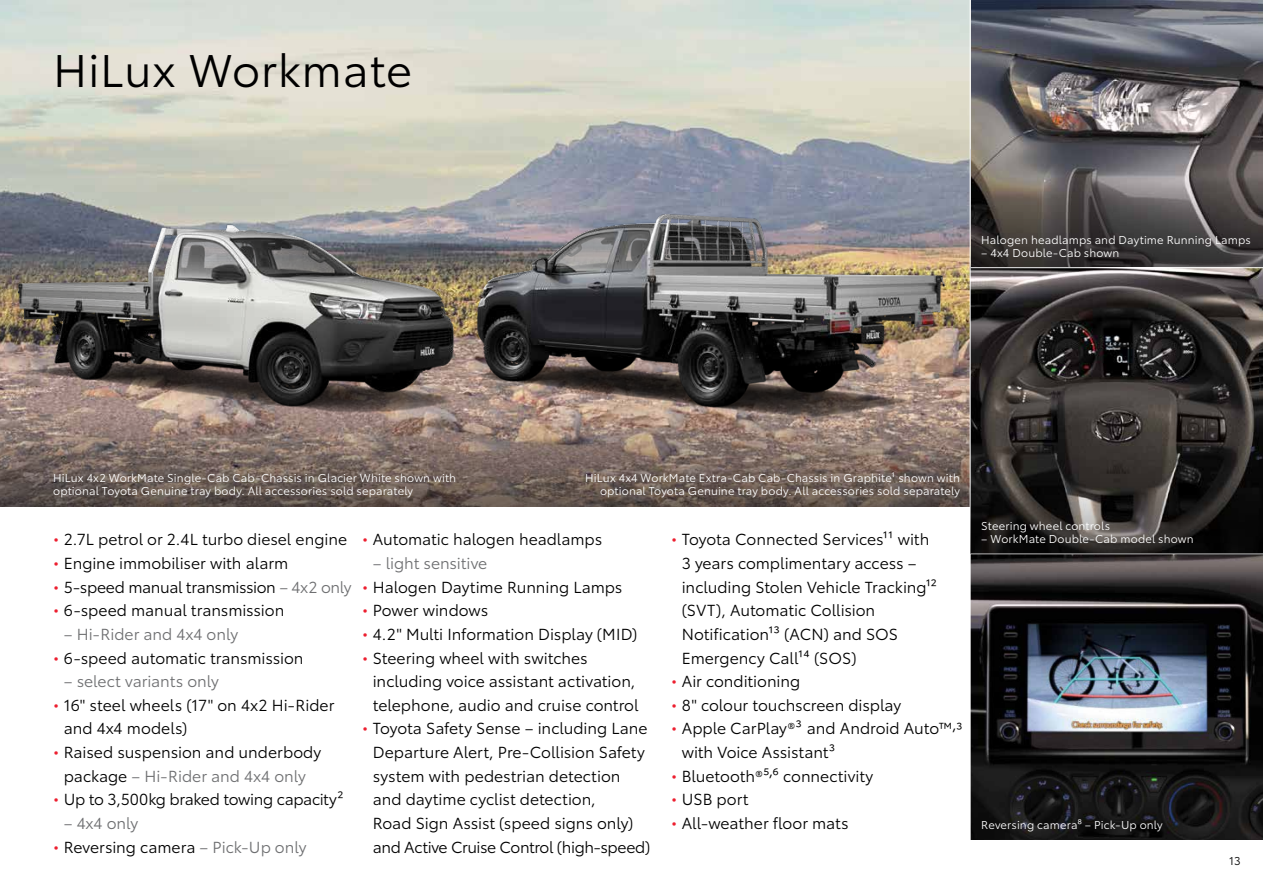
<style>
.page{position:relative;width:1263px;height:893px;background:#fff}
.page>*{position:absolute;margin:0;border:0;box-sizing:border-box;transform-origin:0 0}
.t1{font:45px "Toyota Type";letter-spacing:.015em;color:#000}
.t2{font:15.75px/23.7px "Toyota Type";letter-spacing:-.005em;color:#000}
.t3{font:15.75px "Toyota Type";letter-spacing:-.005em;color:#6e6f71}
.t4{font:15.75px "Toyota Type";letter-spacing:-.025em;color:#000}
.t5{font:11.25px/13.5px "Toyota Type";letter-spacing:.01em;color:#fff}
.t6{font:11.25px "Toyota Type";color:#000}
.s1{color:#ed1f30}
.s2{color:#6e6f71}
</style>
<div class="page">
<img style="left:971px;top:0;width:292px;height:191px">
<img style="left:0;top:0;width:969px;height:410px">
<svg style="left:0;top:410px;width:969px;height:97px;background:#64564f"></svg>
<svg style="left:971px;top:191px;width:292px;height:76px;background:#454140"></svg>
<svg style="left:971px;top:554px;width:292px;height:286px;background:#333439"></svg>
<svg style="left:971px;top:268px;width:292px;height:209px;background:#3b3735"></svg>
<svg style="left:971px;top:477px;width:292px;height:77px;background:#282624"></svg>
<img style="left:0;top:159px;width:379px;height:321px">
<img style="left:379px;top:159px;width:568px;height:321px">
<h1 class="t1" style="left:53px;top:38px;width:360px">HiLux Workmate</h1>
<p class="t5" style="left:981px;top:232px;width:271px">Halogen headlamps and Daytime Running Lamps</p>
<p class="t5" style="left:981px;top:245px;width:140px">– 4x4 Double-Cab shown</p>
<p class="t5" style="left:53px;top:470px;width:404px">HiLux 4x2 WorkMate Single-Cab Cab-Chassis in Glacier White shown with optional Toyota Genuine tray body. All accessories sold separately</p>
<p class="t5" style="left:585px;top:470px;width:376px;text-align:right">HiLux 4x4 WorkMate Extra-Cab Cab-Chassis in Graphite¹ shown with optional Toyota Genuine tray body. All accessories sold separately</p>
<p class="t2" style="left:53px;top:527px;width:295px"><span class="s1">•</span> 2.7L petrol or 2.4L turbo diesel engine</p>
<p class="t2" style="left:53px;top:550px;width:237px"><span class="s1">•</span> Engine immobiliser with alarm</p>
<p class="t4" style="left:53px;top:575px;width:300px"><span class="s1">•</span> 5-speed manual transmission <span class="s2">– 4x2 only</span></p>
<p class="t2" style="left:53px;top:598px;width:233px"><span class="s1">•</span> 6-speed manual transmission</p>
<p class="t3" style="left:64px;top:623px;width:176px">– Hi-Rider and 4x4 only</p>
<p class="t2" style="left:53px;top:645px;width:252px"><span class="s1">•</span> 6-speed automatic transmission</p>
<p class="t3" style="left:64px;top:670px;width:157px">– select variants only</p>
<p class="t2" style="left:64px;top:692px;width:272px;text-indent:-11px"><span class="s1">•</span> 16" steel wheels (17" on 4x2 Hi-Rider and 4x4 models)</p>
<p class="t2" style="left:53px;top:739px;width:270px;text-align:center"><span class="s1">•</span> Raised suspension and underbody package <span class="s2">– Hi-Rider and 4x4 only</span></p>
<p class="t2" style="left:53px;top:787px;width:292px"><span class="s1">•</span> Up to 3,500kg braked towing capacity²</p>
<p class="t3" style="left:64px;top:812px;width:76px">– 4x4 only</p>
<p class="t2" style="left:53px;top:834px;width:255px"><span class="s1">•</span> Reversing camera <span class="s2">– Pick-Up only</span></p>
<p class="t2" style="left:362px;top:527px;width:242px"><span class="s1">•</span> Automatic halogen headlamps</p>
<p class="t3" style="left:373px;top:552px;width:116px">– light sensitive</p>
<p class="t2" style="left:362px;top:574px;width:262px"><span class="s1">•</span> Halogen Daytime Running Lamps</p>
<p class="t2" style="left:362px;top:598px;width:128px"><span class="s1">•</span> Power windows</p>
<p class="t2" style="left:362px;top:621px;width:277px"><span class="s1">•</span> 4.2" Multi Information Display (MID)</p>
<p class="t2" style="left:373px;top:645px;width:267px;text-indent:-11px"><span class="s1">•</span> Steering wheel with switches including voice assistant activation, telephone, audio and cruise control</p>
<p class="t2" style="left:373px;top:716px;width:279px;text-indent:-11px"><span class="s1">•</span> Toyota Safety Sense – including Lane Departure Alert, Pre-Collision Safety system with pedestrian detection and daytime cyclist detection,<br>Road Sign Assist (speed signs only) and Active Cruise Control (high-speed)</p>
<p class="t2" style="left:682px;top:527px;width:257px;text-indent:-11px"><span class="s1">•</span> Toyota Connected Services¹¹ with<br>3 years complimentary access – including Stolen Vehicle Tracking¹² (SVT), Automatic Collision<br>Notification¹³ (ACN) and SOS<br>Emergency Call¹⁴ (SOS)</p>
<p class="t2" style="left:671px;top:668px;width:131px"><span class="s1">•</span> Air conditioning</p>
<p class="t2" style="left:671px;top:692px;width:232px"><span class="s1">•</span> 8" colour touchscreen display</p>
<p class="t2" style="left:682px;top:716px;width:283px;text-indent:-11px"><span class="s1">•</span> Apple CarPlay®³ and Android Auto™,3 with Voice Assistant³</p>
<p class="t2" style="left:671px;top:763px;width:204px"><span class="s1">•</span> Bluetooth®⁵,⁶ connectivity</p>
<p class="t2" style="left:671px;top:787px;width:79px"><span class="s1">•</span> USB port</p>
<p class="t2" style="left:671px;top:810px;width:179px"><span class="s1">•</span> All-weather floor mats</p>
<p class="t5" style="left:981px;top:518px;width:130px">Steering wheel controls</p>
<p class="t5" style="left:981px;top:531px;width:214px">– WorkMate Double-Cab model shown</p>
<p class="t5" style="left:981px;top:818px;width:183px">Reversing camera⁸ – Pick-Up only</p>
<p class="t6" style="left:1229px;top:853px;width:13px">13</p>
</div>
